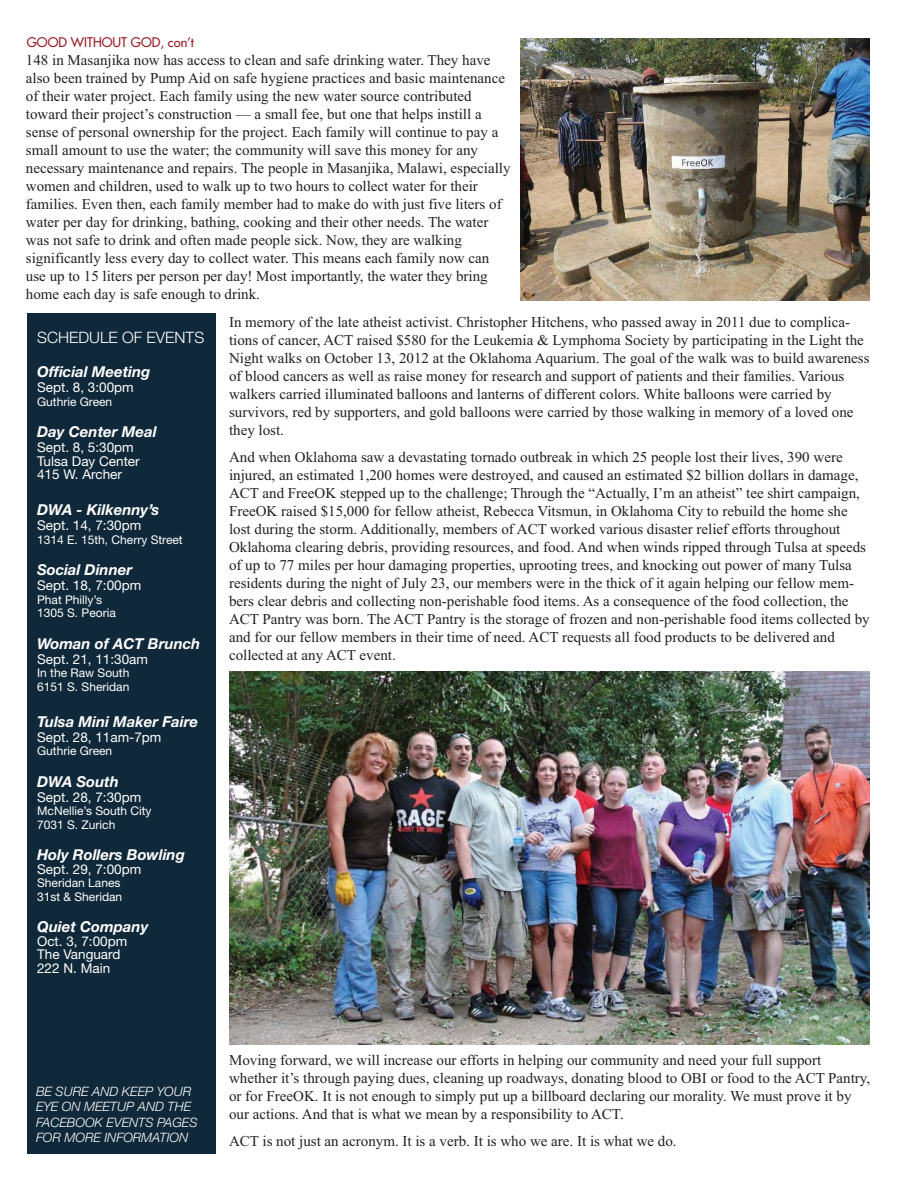
<style>
.page{position:relative;width:918px;height:1188px;background:#fff}
.page>*{position:absolute;margin:0;border:0;box-sizing:border-box;transform-origin:0 0}
.t1{font:300 15.75px "Helvetica Neue";color:#fff}
.t2{font:15px/18px "Times New Roman";color:#231f20}
.t3{font:italic 700 15px "Helvetica Neue";color:#fff}
.t4{font:13.5px/13.5px "Helvetica Neue";color:#fff}
.t5{font:13.05px "Futura";color:#991b26}
.t6{font:italic 300 12.9px/15.5px "Helvetica Neue";color:#fff}
.t7{font:12px/13.5px "Helvetica Neue";color:#fff}
</style>
<div class="page">
<img style="left:229px;top:671px;width:640px;height:374px">
<div style="left:27px;top:313px;width:189px;height:841px;background:#10293a"></div>
<img style="left:521px;top:39px;width:348px;height:261px">
<p class="t5" style="left:27px;top:34px;width:169px">GOOD WITHOUT GOD, con’t</p>
<p class="t2" style="left:26px;top:50px;width:486px">148 in Masanjika now has access to clean and safe drinking water. They have also been trained by Pump Aid on safe hygiene practices and basic maintenance of their water project. Each family using the new water source contributed toward their project’s construction — a small fee, but one that helps instill a sense of personal ownership for the project. Each family will continue to pay a small amount to use the water; the community will save this money for any necessary maintenance and repairs. The people in Masanjika, Malawi, especially women and children, used to walk up to two hours to collect water for their families. Even then, each family member had to make do with just five liters of water per day for drinking, bathing, cooking and their other needs. The water was not safe to drink and often made people sick. Now, they are walking significantly less every day to collect water. This means each family now can use up to 15 liters per person per day! Most importantly, the water they bring home each day is safe enough to drink.</p>
<p class="t2" style="left:229px;top:312px;width:642px">In memory of the late atheist activist. Christopher Hitchens, who passed away in 2011 due to complica&shy;tions of cancer, ACT raised $580 for the Leukemia &amp; Lymphoma Society by participating in the Light the Night walks on October 13, 2012 at the Oklahoma Aquarium. The goal of the walk was to build awareness of blood cancers as well as raise money for research and support of patients and their families. Various walkers carried illuminated balloons and lanterns of different colors. White balloons were carried by survivors, red by supporters, and gold balloons were carried by those walking in memory of a loved one they lost.</p>
<p class="t2" style="left:229px;top:447px;width:642px">And when Oklahoma saw a devastating tornado outbreak in which 25 people lost their lives, 390 were injured, an estimated 1,200 homes were destroyed, and caused an estimated $2 billion dollars in damage, ACT and FreeOK stepped up to the challenge; Through the “Actually, I’m an atheist” tee shirt campaign, FreeOK raised $15,000 for fellow atheist, Rebecca Vitsmun, in Oklahoma City to rebuild the home she lost during the storm. Additionally, members of ACT worked various disaster relief efforts throughout Oklahoma clearing debris, providing resources, and food. And when winds ripped through Tulsa at speeds of up to 77 miles per hour damaging properties, uprooting trees, and knocking out power of many Tulsa residents during the night of July 23, our members were in the thick of it again helping our fellow mem&shy;bers clear debris and collecting non-perishable food items. As a consequence of the food collection, the ACT Pantry was born. The ACT Pantry is the storage of frozen and non-perishable food items collected by and for our fellow members in their time of need. ACT requests all food products to be delivered and collected at any ACT event.</p>
<p class="t1" style="left:37px;top:325px;width:169px">SCHEDULE OF EVENTS</p>
<p class="t3" style="left:37px;top:360px;width:115px">Official Meeting</p>
<p class="t4" style="left:37px;top:380px;width:98px">Sept. 8, 3:00pm</p>
<p class="t7" style="left:37px;top:394px;width:77px">Guthrie Green</p>
<p class="t3" style="left:37px;top:420px;width:121px">Day Center Meal</p>
<p class="t4" style="left:37px;top:440px;width:104px">Sept. 8, 5:30pm<br>Tulsa Day Center<br>415 W. Archer</p>
<p class="t3" style="left:37px;top:498px;width:124px">DWA - Kilkenny’s</p>
<p class="t4" style="left:37px;top:518px;width:106px">Sept. 14, 7:30pm</p>
<p class="t7" style="left:37px;top:532px;width:147px">1314 E. 15th, Cherry Street</p>
<p class="t3" style="left:37px;top:558px;width:97px">Social Dinner</p>
<p class="t4" style="left:37px;top:578px;width:106px">Sept. 18, 7:00pm</p>
<p class="t7" style="left:37px;top:592px;width:80px">Phat Philly’s<br>1305 S. Peoria</p>
<p class="t3" style="left:37px;top:631px;width:165px">Woman of ACT Brunch</p>
<p class="t4" style="left:37px;top:651px;width:112px">Sept. 21, 11:30am</p>
<p class="t7" style="left:37px;top:666px;width:94px">In the Raw South<br>6151 S. Sheridan</p>
<p class="t3" style="left:37px;top:709px;width:162px">Tulsa Mini Maker Faire</p>
<p class="t4" style="left:37px;top:729px;width:126px">Sept. 28, 11am-7pm</p>
<p class="t7" style="left:37px;top:744px;width:77px">Guthrie Green</p>
<p class="t3" style="left:37px;top:769px;width:83px">DWA South</p>
<p class="t4" style="left:37px;top:789px;width:106px">Sept. 28, 7:30pm</p>
<p class="t7" style="left:37px;top:804px;width:116px">McNellie’s South City<br>7031 S. Zurich</p>
<p class="t3" style="left:37px;top:843px;width:149px">Holy Rollers Bowling</p>
<p class="t4" style="left:37px;top:861px;width:106px">Sept. 29, 7:00pm</p>
<p class="t7" style="left:37px;top:876px;width:87px">Sheridan Lanes<br>31st &amp; Sheridan</p>
<p class="t3" style="left:37px;top:915px;width:113px">Quiet Company</p>
<p class="t4" style="left:37px;top:933px;width:92px">Oct. 3, 7:00pm<br>The Vanguard<br>222 N. Main</p>
<p class="t6" style="left:36px;top:1083px;width:163px">BE SURE AND KEEP YOUR<br>EYE ON MEETUP AND THE<br>FACEBOOK EVENTS PAGES<br>FOR MORE INFORMATION</p>
<p class="t2" style="left:229px;top:1050px;width:643px">Moving forward, we will increase our efforts in helping our community and need your full support whether it’s through paying dues, cleaning up roadways, donating blood to OBI or food to the ACT Pantry, or for FreeOK. It is not enough to simply put up a billboard declaring our morality. We must prove it by our actions. And that is what we mean by a responsibility to ACT.</p>
<p class="t2" style="left:229px;top:1131px;width:449px">ACT is not just an acronym. It is a verb. It is who we are. It is what we do.</p>
</div>
